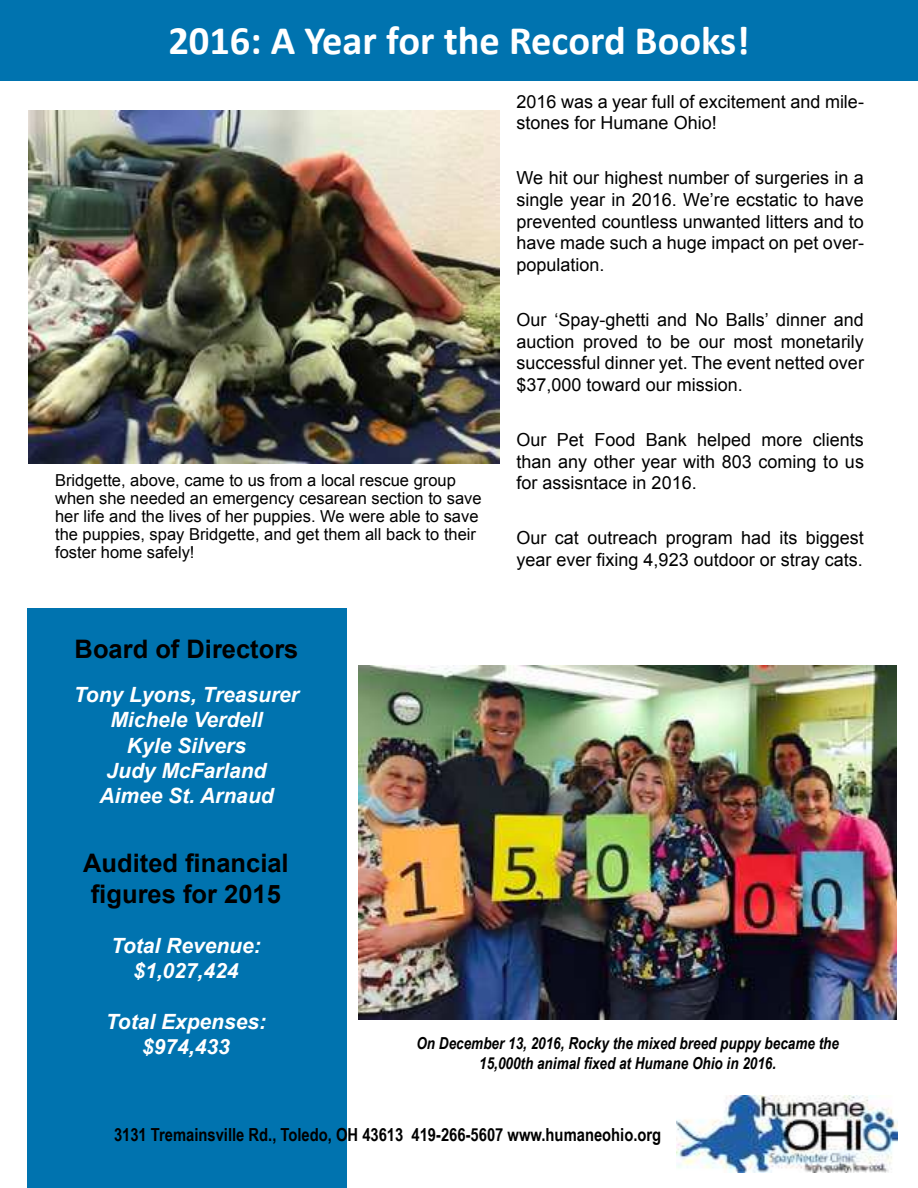
<style>
.page{position:relative;width:918px;height:1188px;background:#fff}
.page>*{position:absolute;margin:0;border:0;box-sizing:border-box;transform-origin:0 0}
.t1{font:700 40.5px "Calibri";color:#fff}
.t2{font:700 25.5px/30.6px "Arial";color:#000;text-align:center}
.t3{font:italic 700 21px/25.2px "Arial";color:#fff;text-align:center}
.t4{font:18px/21.6px "Arial";color:#000;text-align:justify}
.t5{font:700 18px "Arial Narrow";color:#000}
.t6{font:16.5px/18px "Arial";color:#000}
.t7{font:italic 700 16.5px/19.8px "Arial Narrow";color:#000;text-align:center}
</style>
<div class="page">
<div style="left:27px;top:608px;width:320px;height:580px;background:#0073af"></div>
<div style="left:0;top:0;width:918px;height:80px;background:#0073af"></div>
<img style="left:359px;top:666px;width:538px;height:353px">
<img style="left:29px;top:110px;width:471px;height:354px">
<img style="left:677px;top:1096px;width:221px;height:76px">
<h1 class="t1" style="left:168px;top:26px;width:583px">2016: A Year for the Record Books!</h1>
<p class="t6" style="left:55px;top:471px;width:428px">Bridgette, above, came to us from a local rescue group when she needed an emergency cesarean section to save her life and the lives of her puppies. We were able to save the puppies, spay Bridgette, and get them all back to their foster home safely!</p>
<h2 class="t2" style="left:75px;top:636px;width:225px">Board of Directors</h2>
<p class="t3" style="left:74px;top:684px;width:227px">Tony Lyons, Treasurer<br>Michele Verdell<br>Kyle Silvers<br>Judy McFarland<br>Aimee St. Arnaud</p>
<p class="t4" style="left:517px;top:91px;width:349px">2016 was a year full of excitement and mile&shy;stones for Humane Ohio!</p>
<p class="t4" style="left:517px;top:167px;width:349px">We hit our highest number of surgeries in a single year in 2016. We’re ecstatic to have prevented countless unwanted litters and to have made such a huge impact on pet over&shy;population.</p>
<p class="t4" style="left:517px;top:309px;width:349px">Our ‘Spay-ghetti and No Balls’ dinner and auction proved to be our most monetarily successful dinner yet. The event netted over $37,000 toward our mission.</p>
<p class="t4" style="left:517px;top:429px;width:349px">Our Pet Food Bank helped more clients than any other year with 803 coming to us for assisntace in 2016.</p>
<p class="t4" style="left:517px;top:527px;width:349px">Our cat outreach program had its biggest year ever fixing 4,923 outdoor or stray cats.</p>
<h2 class="t2" style="left:83px;top:849px;width:207px">Audited financial figures for 2015</h2>
<p class="t3" style="left:111px;top:935px;width:151px">Total Revenue: $1,027,424</p>
<p class="t3" style="left:106px;top:1010px;width:162px">Total Expenses: $974,433</p>
<p class="t7" style="left:416px;top:1032px;width:424px">On December 13, 2016, Rocky the mixed breed puppy became the<br>15,000th animal fixed at Humane Ohio in 2016.</p>
<p class="t5" style="left:114px;top:1128px;width:549px">3131 Tremainsville Rd., Toledo, OH 43613 419-266-5607 www.humaneohio.org</p>
</div>
